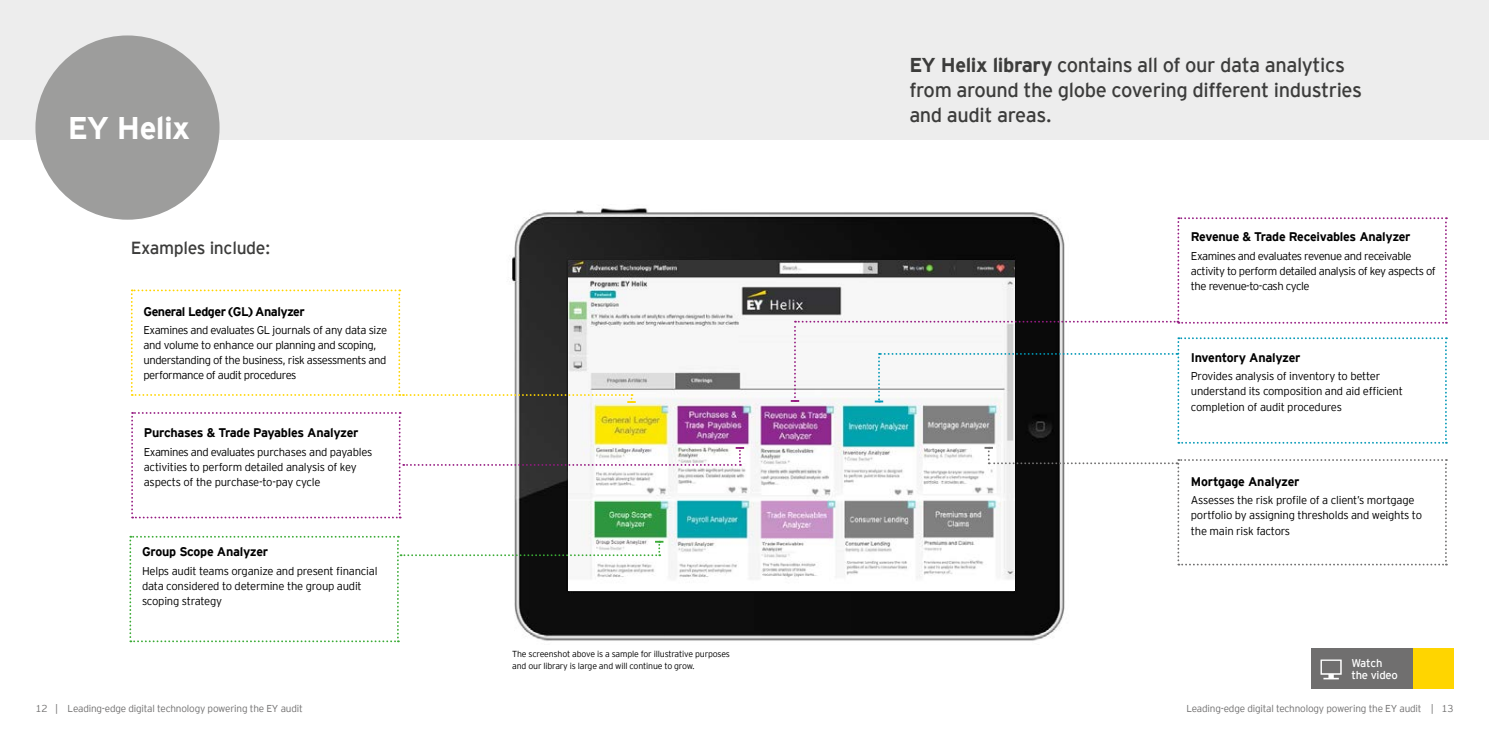
<style>
.page{position:relative;width:1489px;height:745px;background:#fff}
.page>*{position:absolute;margin:0;border:0;box-sizing:border-box;transform-origin:0 0}
.t1{font:700 31.25px "EY Interstate";letter-spacing:-.02em;color:#fff}
.t2{font:20px/25px "EY Interstate";letter-spacing:-.02em;color:#3c3c3b}
.t3{font:17.5px "EY Interstate";letter-spacing:-.02em;color:#3c3c3b}
.t4{font:700 12.5px "EY Interstate";letter-spacing:-.02em;color:#000}
.t5{font:700 12.5px "EY Interstate";letter-spacing:-.04em;color:#000}
.t6{font:300 11.25px/15px "EY Interstate";letter-spacing:-.03em;color:#000}
.t7{font:11.25px/12.5px "EY Interstate";letter-spacing:-.02em;color:#fff}
.t8{font:300 10px "EY Interstate";letter-spacing:-.02em;color:#706f6f}
.t9{font:300 8.75px/11.2px "EY Interstate";letter-spacing:-.02em;color:#000}
.s1{font-weight:700}
</style>
<div class="page">
<div style="left:0;top:0;width:1488px;height:140px;background:#ededed"></div>
<div style="left:35px;top:35px;width:184px;height:184px;background:#9d9d9c;border-radius:50%"></div>
<div style="left:1310px;top:647px;width:103px;height:41px;background:#706f6f"></div>
<div style="left:1412px;top:647px;width:41px;height:41px;background:#ffd500"></div>
<svg style="left:1320px;top:659px;width:21px;height:20px"></svg>
<img style="left:511px;top:208px;width:554px;height:433px">
<img style="left:568px;top:260px;width:446px;height:330px">
<svg style="left:131px;top:412px;width:613px;height:106px"></svg>
<svg style="left:129px;top:535px;width:534px;height:106px"></svg>
<svg style="left:131px;top:289px;width:504px;height:113px"></svg>
<svg style="left:790px;top:217px;width:656px;height:348px"></svg>
<h1 class="t1" style="left:68px;top:106px;width:124px">EY Helix</h1>
<h3 class="t3" style="left:131px;top:235px;width:141px">Examples include:</h3>
<p class="t5" style="left:143px;top:302px;width:163px">General Ledger (GL) Analyzer</p>
<p class="t6" style="left:143px;top:322px;width:245px">Examines and evaluates GL journals of any data size and volume to enhance our planning and scoping, understanding of the business, risk assessments and performance of audit procedures</p>
<p class="t4" style="left:144px;top:424px;width:216px">Purchases &amp; Trade Payables Analyzer</p>
<p class="t6" style="left:144px;top:443px;width:230px">Examines and evaluates purchases and payables activities to perform detailed analysis of key aspects of the purchase-to-pay cycle</p>
<p class="t4" style="left:142px;top:542px;width:128px">Group Scope Analyzer</p>
<p class="t6" style="left:142px;top:562px;width:237px">Helps audit teams organize and present financial data considered to determine the group audit scoping strategy</p>
<p class="t9" style="left:512px;top:647px;width:219px">The screenshot above is a sample for illustrative purposes and our library is large and will continue to grow.</p>
<h2 class="t2" style="left:909px;top:51px;width:454px"><span class="s1">EY Helix library</span> contains all of our data analytics from around the globe covering different industries and audit areas.</h2>
<p class="t4" style="left:1190px;top:228px;width:221px">Revenue &amp; Trade Receivables Analyzer</p>
<p class="t6" style="left:1190px;top:248px;width:246px">Examines and evaluates revenue and receivable activity to perform detailed analysis of key aspects of the revenue-to-cash cycle</p>
<p class="t4" style="left:1190px;top:348px;width:111px">Inventory Analyzer</p>
<p class="t6" style="left:1190px;top:368px;width:213px">Provides analysis of inventory to better understand its composition and aid efficient completion of audit procedures</p>
<p class="t4" style="left:1190px;top:472px;width:110px">Mortgage Analyzer</p>
<p class="t6" style="left:1190px;top:492px;width:233px">Assesses the risk profile of a client’s mortgage portfolio by assigning thresholds and weights to the main risk factors</p>
<p class="t7" style="left:1351px;top:655px;width:48px">Watch the video</p>
<p class="t8" style="left:35px;top:701px;width:269px">12 | Leading-edge digital technology powering the EY audit</p>
<p class="t8" style="left:1186px;top:701px;width:269px">Leading-edge digital technology powering the EY audit | 13</p>
</div>
